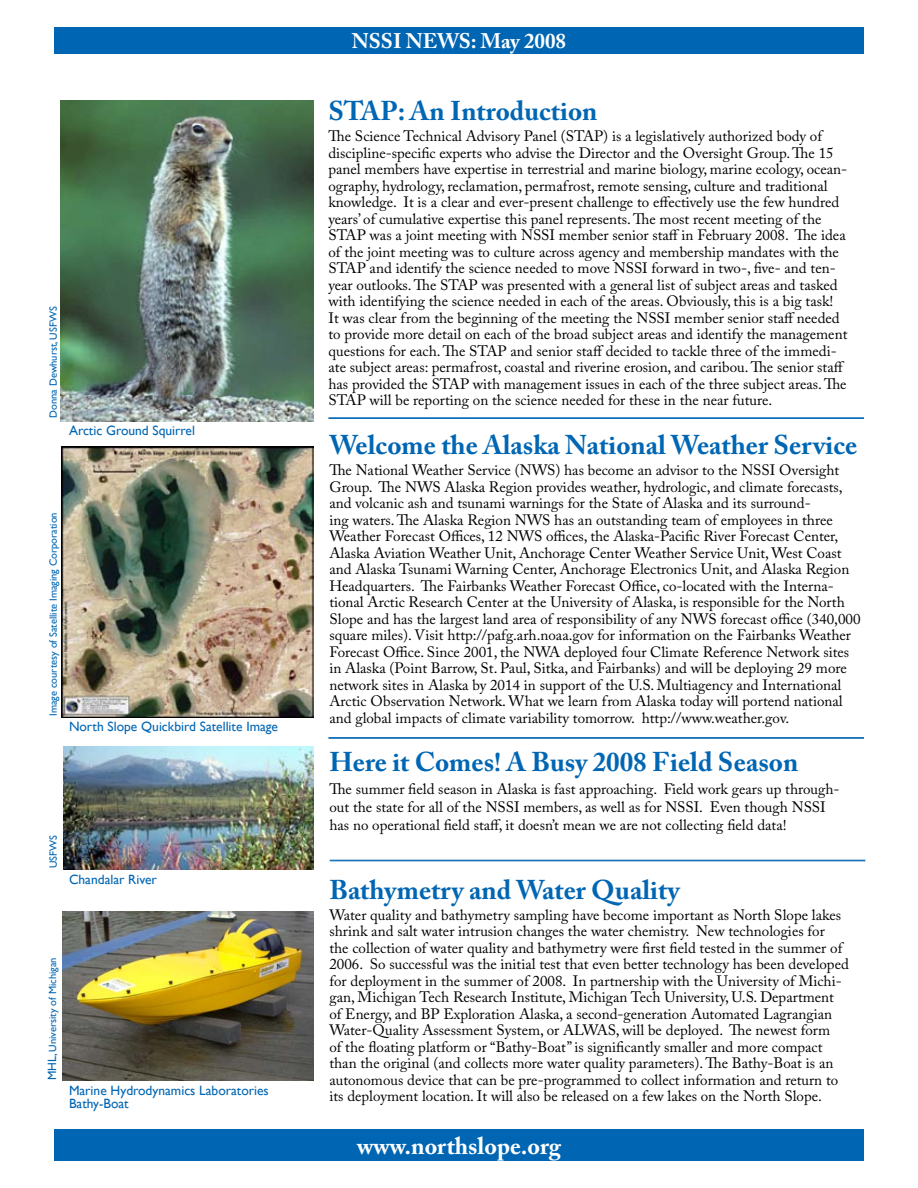
<style>
.page{position:relative;width:918px;height:1188px;background:#fff}
.page>*{position:absolute;margin:0;border:0;box-sizing:border-box;transform-origin:0 0}
.t1{font:700 27px "Adobe Caslon Pro";color:#0066b3}
.t2{font:700 24px "Adobe Caslon Pro";color:#fff}
.t3{font:700 21px "Adobe Caslon Pro";color:#fff}
.t4{font:15px/16.5px "Adobe Caslon Pro";color:#000}
.t5{font:13.5px/13.5px "Gill Sans";color:#0066b3}
.t6{font:10.5px "Gill Sans";color:#0066b3}
.s1{font-size:12px}
</style>
<div class="page">
<img style="left:63px;top:747px;width:251px;height:123px">
<img style="left:61px;top:100px;width:253px;height:321px">
<hr style="left:328px;top:737px;width:536px;height:1px;background:#0066b3">
<hr style="left:328px;top:738px;width:536px;height:1px;background:#0066b3">
<div style="left:54px;top:1130px;width:810px;height:31px;background:#0066b3"></div>
<hr style="left:328px;top:418px;width:536px;height:1px;background:#0066b3">
<hr style="left:330px;top:860px;width:535px;height:1px;background:#0066b3">
<hr style="left:330px;top:861px;width:535px;height:1px;background:#0066b3">
<img style="left:62px;top:446px;width:252px;height:272px">
<img style="left:62px;top:911px;width:252px;height:170px">
<div style="left:54px;top:27px;width:810px;height:27px;background:#0066b3"></div>
<p class="t6" style="left:47px;top:418px;width:113px;rotate:-90deg">Donna Dewhurst, USFWS</p>
<p class="t5" style="left:69px;top:424px;width:127px">Arctic Ground Squirrel</p>
<p class="t6" style="left:47px;top:716px;width:205px;rotate:-90deg">Image courtesy of Satellite Imaging Corporation</p>
<p class="t5" style="left:69px;top:720px;width:211px">North Slope Quickbird Satellite Image</p>
<p class="t6" style="left:47px;top:868px;width:34px;rotate:-90deg">USFWS</p>
<p class="t5" style="left:69px;top:873px;width:89px">Chandalar River</p>
<p class="t6" style="left:47px;top:1080px;width:124px;rotate:-90deg"><span class="s1">MHL,</span> University of Michigan</p>
<p class="t5" style="left:69px;top:1084px;width:201px">Marine Hydrodynamics Laboratories<br>Bathy-Boat</p>
<h3 class="t3" style="left:352px;top:29px;width:216px">NSSI NEWS: May 2008</h3>
<h1 class="t1" style="left:328px;top:95px;width:271px">STAP: An Introduction</h1>
<p class="t4" style="left:328px;top:128px;width:520px">The Science Technical Advisory Panel (STAP) is a legislatively authorized body of discipline-specific experts who advise the Director and the Oversight Group. The 15 panel members have expertise in terrestrial and marine biology, marine ecology, ocean&shy;ography, hydrology, reclamation, permafrost, remote sensing, culture and traditional knowledge. It is a clear and ever-present challenge to effectively use the few hundred years’ of cumulative expertise this panel represents. The most recent meeting of the STAP was a joint meeting with NSSI member senior staff in February 2008. The idea of the joint meeting was to culture across agency and membership mandates with the STAP and identify the science needed to move NSSI forward in two-, five- and ten&shy;year outlooks. The STAP was presented with a general list of subject areas and tasked with identifying the science needed in each of the areas. Obviously, this is a big task!<br>It was clear from the beginning of the meeting the NSSI member senior staff needed to provide more detail on each of the broad subject areas and identify the management questions for each. The STAP and senior staff decided to tackle three of the immedi&shy;ate subject areas: permafrost, coastal and riverine erosion, and caribou. The senior staff has provided the STAP with management issues in each of the three subject areas. The STAP will be reporting on the science needed for these in the near future.</p>
<h1 class="t1" style="left:329px;top:429px;width:529px">Welcome the Alaska National Weather Service</h1>
<p class="t4" style="left:329px;top:462px;width:533px">The National Weather Service (NWS) has become an advisor to the NSSI Oversight Group. The NWS Alaska Region provides weather, hydrologic, and climate forecasts, and volcanic ash and tsunami warnings for the State of Alaska and its surround-<br>ing waters. The Alaska Region NWS has an outstanding team of employees in three Weather Forecast Offices, 12 NWS offices, the Alaska-Pacific River Forecast Center, Alaska Aviation Weather Unit, Anchorage Center Weather Service Unit, West Coast and Alaska Tsunami Warning Center, Anchorage Electronics Unit, and Alaska Region Headquarters. The Fairbanks Weather Forecast Office, co-located with the Interna&shy;tional Arctic Research Center at the University of Alaska, is responsible for the North Slope and has the largest land area of responsibility of any NWS forecast office (340,000 square miles). Visit http://pafg.arh.noaa.gov for information on the Fairbanks Weather Forecast Office. Since 2001, the NWA deployed four Climate Reference Network sites in Alaska (Point Barrow, St. Paul, Sitka, and Fairbanks) and will be deploying 29 more network sites in Alaska by 2014 in support of the U.S. Multiagency and International Arctic Observation Network. What we learn from Alaska today will portend national and global impacts of climate variability tomorrow. http://www.weather.gov.</p>
<h1 class="t1" style="left:329px;top:746px;width:470px">Here it Comes! A Busy 2008 Field Season</h1>
<p class="t4" style="left:329px;top:780px;width:512px;line-height:18px">The summer field season in Alaska is fast approaching. Field work gears up through&shy;out the state for all of the NSSI members, as well as for NSSI. Even though NSSI has no operational field staff, it doesn’t mean we are not collecting field data!</p>
<h1 class="t1" style="left:329px;top:874px;width:352px">Bathymetry and Water Quality</h1>
<p class="t4" style="left:329px;top:906px;width:521px">Water quality and bathymetry sampling have become important as North Slope lakes shrink and salt water intrusion changes the water chemistry. New technologies for<br>the collection of water quality and bathymetry were first field tested in the summer of 2006. So successful was the initial test that even better technology has been developed for deployment in the summer of 2008. In partnership with the University of Michi&shy;gan, Michigan Tech Research Institute, Michigan Tech University, U.S. Department of Energy, and BP Exploration Alaska, a second-generation Automated Lagrangian Water-Quality Assessment System, or ALWAS, will be deployed. The newest form<br>of the floating platform or “Bathy-Boat” is significantly smaller and more compact than the original (and collects more water quality parameters). The Bathy-Boat is an autonomous device that can be pre-programmed to collect information and return to its deployment location. It will also be released on a few lakes on the North Slope.</p>
<h2 class="t2" style="left:357px;top:1132px;width:205px">www.northslope.org</h2>
</div>
